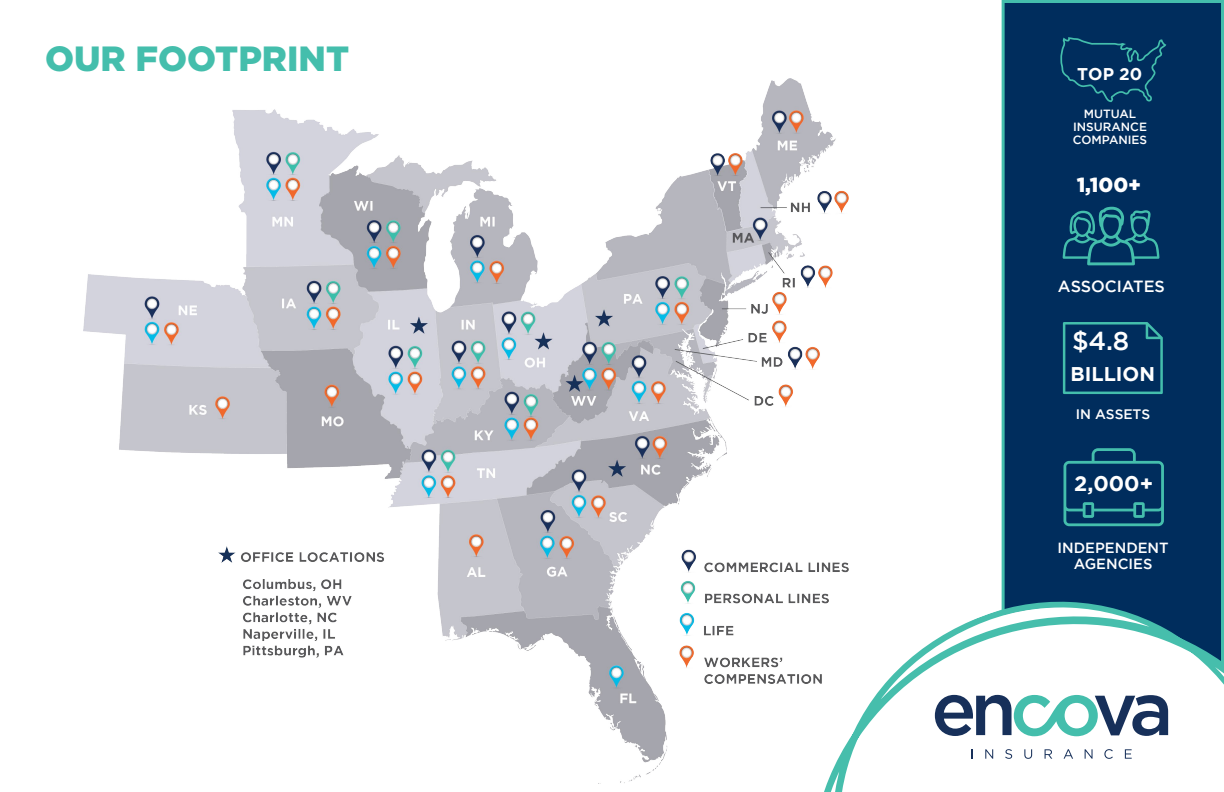
<style>
.page{position:relative;width:1224px;height:792px;background:#fff}
.page>*{position:absolute;margin:0;border:0;box-sizing:border-box;transform-origin:0 0}
.t1{font:900 35px "Gotham";color:#44beac}
.t2{font:500 26px "Gotham";color:#fff}
.t3{font:700 21.1px "Gotham";color:#fff}
.t4{font:900 20.4px "Gotham";color:#fff}
.t5{font:700 19.8px "Gotham";color:#fff}
.t6{font:700 17px "Gotham";color:#fff}
.t7{font:500 16.2px "Gotham";color:#fff}
.t8{font:500 14.7px/15.9px "Gotham";color:#fff;text-align:center}
.t9{font:500 13.8px "Gotham";color:#fff}
.t10{font:500 11.9px/13.2px "Gotham";color:#fff;text-align:center}
</style>
<div class="page">
<div style="left:1002px;top:0;width:222px;height:600px;background:#002d5d"></div>
<svg style="left:824px;top:600px;width:400px;height:192px"></svg>
<svg style="left:935px;top:695px;width:233px;height:41px"></svg>
<svg style="left:985px;top:749px;width:8px;height:10px"></svg>
<svg style="left:1005px;top:749px;width:7px;height:10px"></svg>
<svg style="left:1024px;top:749px;width:8px;height:10px"></svg>
<svg style="left:1045px;top:749px;width:7px;height:10px"></svg>
<svg style="left:1064px;top:749px;width:9px;height:10px"></svg>
<svg style="left:1085px;top:749px;width:8px;height:10px"></svg>
<svg style="left:1104px;top:749px;width:9px;height:10px"></svg>
<svg style="left:1125px;top:749px;width:7px;height:10px"></svg>
<img style="left:83px;top:78px;width:840px;height:706px">
<svg style="left:1063px;top:207px;width:96px;height:58px;background:#135573"></svg>
<svg style="left:1063px;top:322px;width:100px;height:72px;background:#083e66"></svg>
<svg style="left:1063px;top:448px;width:101px;height:78px;background:#0c476b"></svg>
<svg style="left:1060px;top:36px;width:108px;height:129px;background:#033360"></svg>
<h1 class="t1" style="left:45px;top:38px;width:306px">OUR FOOTPRINT</h1>
<h3 class="t6" style="left:1077px;top:64px;width:66px">TOP 20</h3>
<p class="t10" style="left:1073px;top:107px;width:76px">MUTUAL<br>INSURANCE<br>COMPANIES</p>
<h3 class="t4" style="left:1077px;top:173px;width:66px">1,100+</h3>
<h3 class="t7" style="left:1058px;top:277px;width:109px">ASSOCIATES</h3>
<h2 class="t2" style="left:1072px;top:326px;width:59px">$4.8</h2>
<h3 class="t5" style="left:1070px;top:363px;width:86px">BILLION</h3>
<p class="t9" style="left:1076px;top:406px;width:76px">IN ASSETS</p>
<h3 class="t3" style="left:1074px;top:471px;width:81px">2,000+</h3>
<p class="t8" style="left:1058px;top:539px;width:113px">INDEPENDENT<br>AGENCIES</p>
</div>
